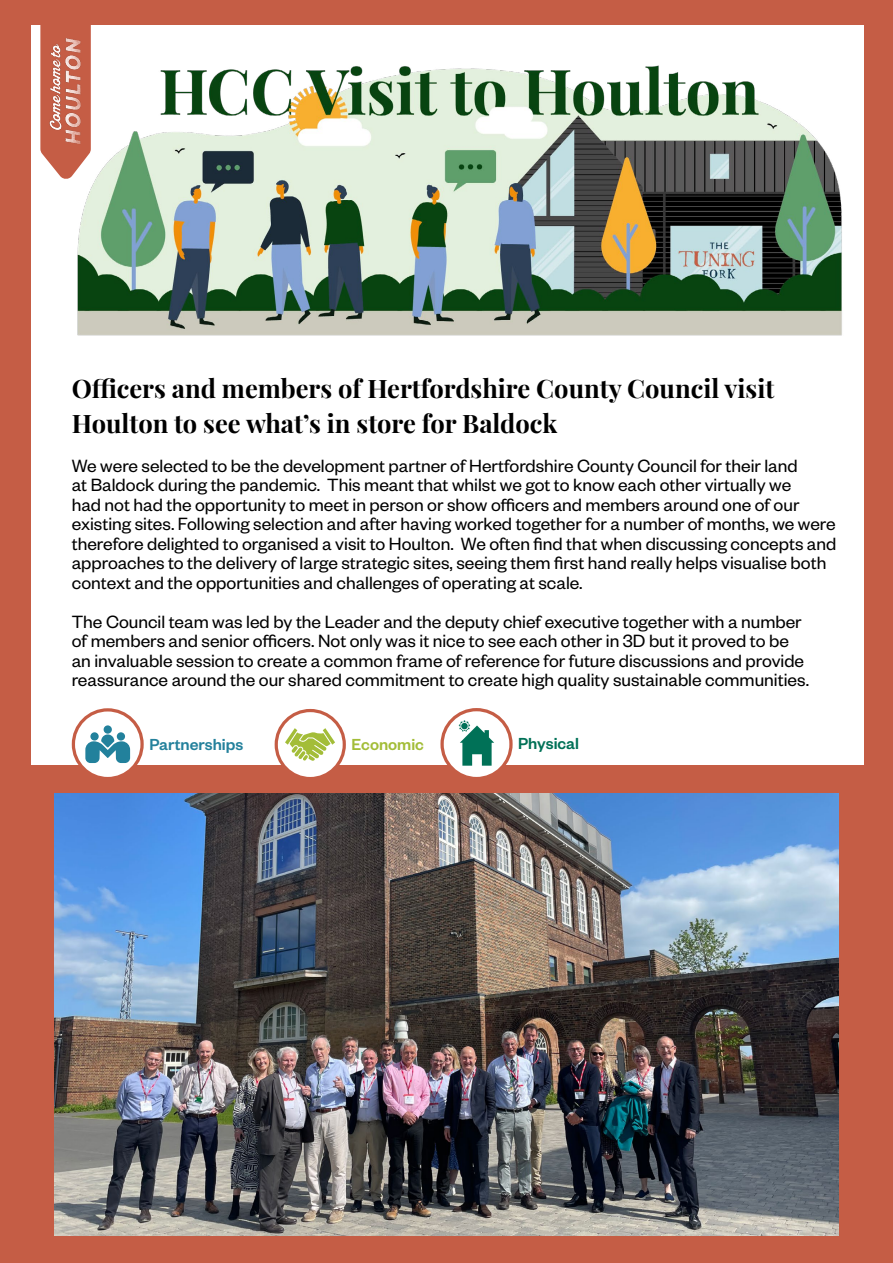
<style>
.page{position:relative;width:893px;height:1263px;background:#c55d45}
.page>*{position:absolute;margin:0;border:0;box-sizing:border-box;transform-origin:0 0}
.t1{font:700 25.5px/34.5px "Playfair Display";color:#000}
.t2{font:19.5px/19.5px "Founders Grotesk";color:#000}
.t3{font:500 17.55px "Founders Grotesk";color:#24819c}
.t4{font:500 17.55px "Founders Grotesk";color:#a3bd38}
.t5{font:500 17.55px "Founders Grotesk";color:#007157}
</style>
<div class="page">
<div style="left:31px;top:26px;width:832px;height:1211px;background:#fff"></div>
<div style="left:21px;top:765px;width:872px;height:481px;background:#c55d45"></div>
<img style="left:77px;top:65px;width:765px;height:271px">
<svg style="left:40px;top:25px;width:51px;height:155px"></svg>
<img style="left:47px;top:34px;width:37px;height:113px">
<img style="left:54px;top:793px;width:785px;height:442px">
<div style="left:73px;top:710px;width:69px;height:68px;background:#fff;border-radius:50%"></div>
<div style="left:72px;top:708px;width:72px;height:72px;border:3px solid #c55d45;border-radius:50%"></div>
<svg style="left:90px;top:732px;width:9px;height:8px"></svg>
<svg style="left:85px;top:734px;width:45px;height:29px"></svg>
<div style="left:117px;top:732px;width:8px;height:8px;background:#22819c;border-radius:50%"></div>
<div style="left:104px;top:725px;width:8px;height:9px;background:#22819c;border-radius:50%"></div>
<div style="left:442px;top:710px;width:69px;height:68px;background:#fff;border-radius:50%"></div>
<div style="left:440px;top:708px;width:73px;height:72px;border:3px solid #c55d45;border-radius:50%"></div>
<svg style="left:459px;top:720px;width:35px;height:46px"></svg>
<svg style="left:276px;top:710px;width:68px;height:68px"></svg>
<div style="left:275px;top:709px;width:71px;height:71px;border:3px solid #c55d45;border-radius:50%"></div>
<svg style="left:285px;top:728px;width:50px;height:33px"></svg>
<h1 class="t1" style="left:72px;top:369px;width:704px">Officers and members of Hertfordshire County Council visit<br>Houlton to see what’s in store for Baldock</h1>
<p class="t2" style="left:72px;top:455px;width:766px">We were selected to be the development partner of Hertfordshire County Council for their land<br>at Baldock during the pandemic. This meant that whilst we got to know each other virtually we<br>had not had the opportunity to meet in person or show officers and members around one of our existing sites. Following selection and after having worked together for a number of months, we were therefore delighted to organised a visit to Houlton. We often find that when discussing concepts and approaches to the delivery of large strategic sites, seeing them first hand really helps visualise both context and the opportunities and challenges of operating at scale.</p>
<p class="t2" style="left:72px;top:611px;width:739px">The Council team was led by the Leader and the deputy chief executive together with a number of members and senior officers. Not only was it nice to see each other in 3D but it proved to be an invaluable session to create a common frame of reference for future discussions and provide reassurance around the our shared commitment to create high quality sustainable communities.</p>
<p class="t3" style="left:149px;top:733px;width:95px">Partnerships</p>
<p class="t4" style="left:352px;top:733px;width:74px">Economic</p>
<p class="t5" style="left:518px;top:732px;width:62px">Physical</p>
</div>
